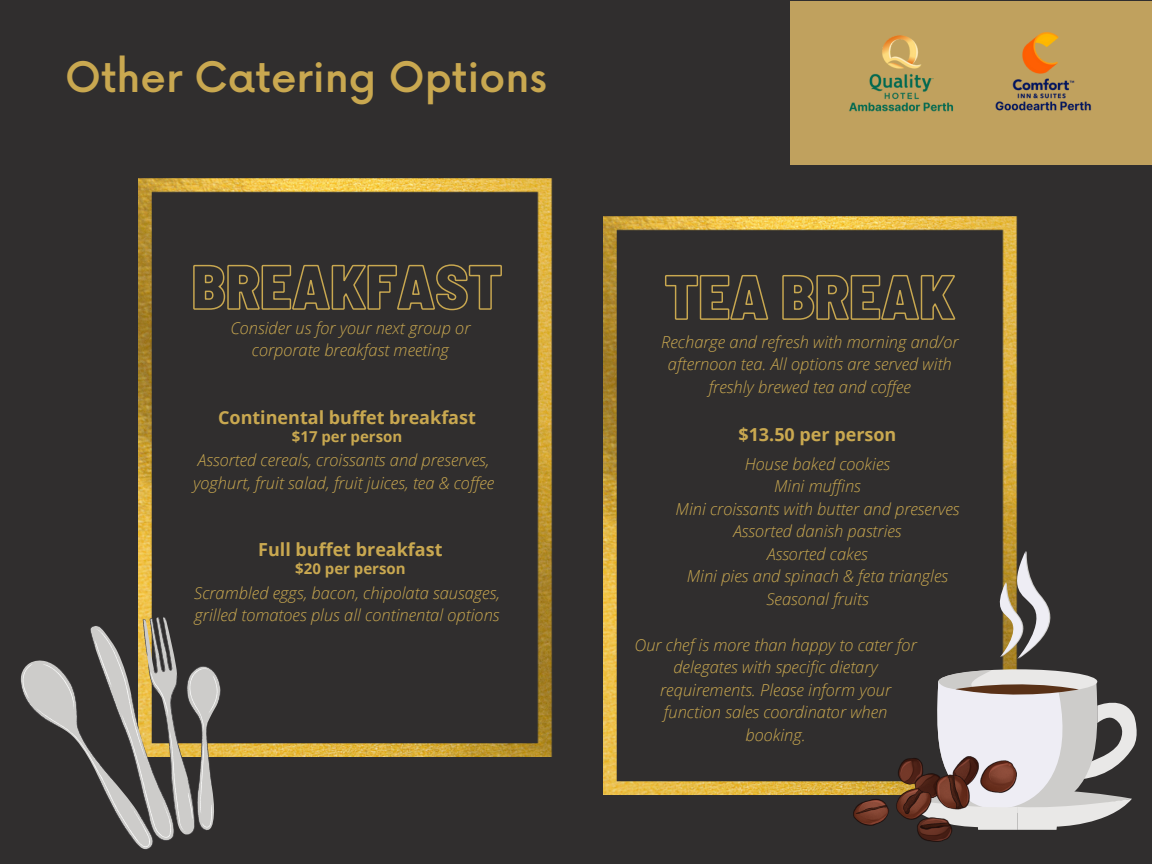
<style>
.page{position:relative;width:1152px;height:864px;background:#302e2e}
.page>*{position:absolute;margin:0;border:0;box-sizing:border-box;transform-origin:0 0}
.t1{font:500 40.95px "Now";color:#c9a850}
.t2{font:700 18px "Open Sans";color:#c9a850}
.t3{font:italic 300 16.5px/22.5px "Open Sans";color:#c9a850;text-align:center}
.t4{font:700 15px "Open Sans";color:#c9a850}
</style>
<div class="page">
<img style="left:139px;top:178px;width:414px;height:579px">
<svg style="left:20px;top:606px;width:226px;height:244px"></svg>
<img style="left:603px;top:217px;width:414px;height:578px">
<svg style="left:904px;top:670px;width:233px;height:160px"></svg>
<svg style="left:993px;top:551px;width:58px;height:108px"></svg>
<img style="left:853px;top:756px;width:163px;height:86px">
<svg style="left:192px;top:264px;width:311px;height:55px"></svg>
<svg style="left:664px;top:274px;width:292px;height:56px"></svg>
<div style="left:791px;top:1px;width:361px;height:164px;background:#c0a15e"></div>
<img style="left:849px;top:35px;width:104px;height:77px">
<img style="left:995px;top:32px;width:96px;height:79px">
<p class="t1" style="left:65px;top:55px;width:483px">Other Catering Options</p>
<p class="t3" style="left:231px;top:316px;width:241px">Consider us for your next group or corporate breakfast meeting</p>
<p class="t2" style="left:218px;top:404px;width:259px">Continental buffet breakfast</p>
<p class="t4" style="left:292px;top:426px;width:112px">$17 per person</p>
<p class="t3" style="left:193px;top:448px;width:303px;text-align:left">Assorted cereals, croissants and preserves, yoghurt, fruit salad, fruit juices, tea &amp; coffee</p>
<p class="t2" style="left:258px;top:537px;width:186px">Full buffet breakfast</p>
<p class="t4" style="left:295px;top:558px;width:112px">$20 per person</p>
<p class="t3" style="left:194px;top:581px;width:307px;text-align:left">Scrambled eggs, bacon, chipolata sausages, grilled tomatoes plus all continental options</p>
<p class="t3" style="left:661px;top:330px;width:299px">Recharge and refresh with morning and/or afternoon tea. All options are served with freshly brewed tea and coffee</p>
<p class="t2" style="left:738px;top:422px;width:160px">$13.50 per person</p>
<p class="t3" style="left:745px;top:452px;width:147px">House baked cookies</p>
<p class="t3" style="left:774px;top:475px;width:88px">Mini muffins</p>
<p class="t3" style="left:676px;top:497px;width:285px">Mini croissants with butter and preserves</p>
<p class="t3" style="left:733px;top:520px;width:170px">Assorted danish pastries</p>
<p class="t3" style="left:767px;top:542px;width:102px">Assorted cakes</p>
<p class="t3" style="left:687px;top:565px;width:263px">Mini pies and spinach &amp; feta triangles</p>
<p class="t3" style="left:766px;top:587px;width:104px">Seasonal fruits</p>
<p class="t3" style="left:635px;top:633px;width:284px">Our chef is more than happy to cater for delegates with specific dietary requirements. Please inform your function sales coordinator when booking.</p>
</div>
